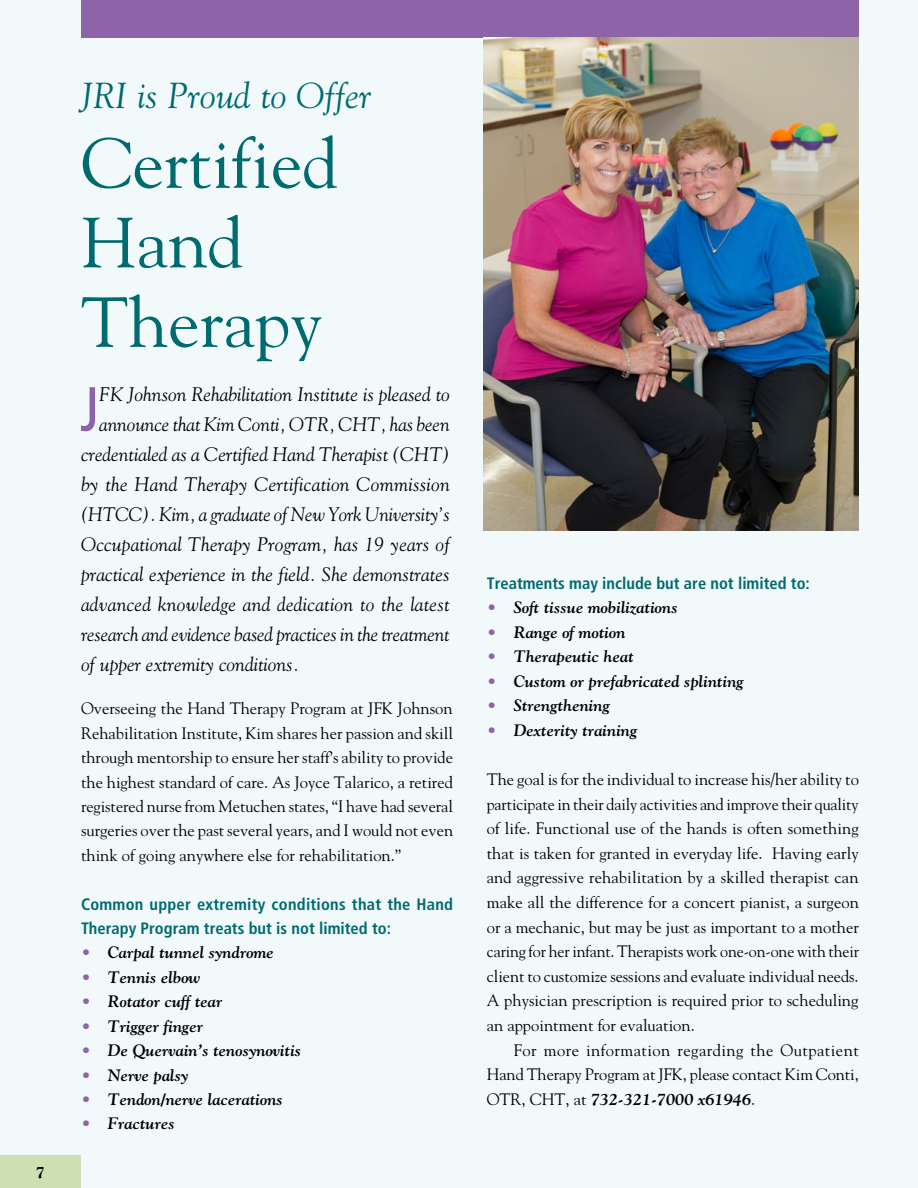
<style>
.page{position:relative;width:918px;height:1188px;background:#fff}
.page>*{position:absolute;margin:0;border:0;box-sizing:border-box;transform-origin:0 0}
.t1{font:70.5px/79.5px "Goudy";color:#006a71}
.t2{font:condensed 62.55px "Frutiger";color:#8d64aa}
.t3{font:italic 36px "Goudy";color:#006a71}
.t4{font:italic 19.5px "Goudy";color:#000}
.t5{font:16.5px/24.6px "Goudy";color:#000;text-align:justify}
.t6{font:italic 700 16.5px "Goudy";color:#000}
.t7{font:700 condensed 16.5px/24.5px "Frutiger";color:#006a71}
.t8{font:800 16.5px "Goudy";color:#000}
.s1{color:#8d64aa}
.s2{font-weight:700;font-style:italic}
</style>
<div class="page">
<div style="left:0;top:0;width:917px;height:1188px;background:#f1f9fa"></div>
<div style="left:81px;top:0;width:778px;height:38px;background:#8d64aa"></div>
<img style="left:484px;top:38px;width:375px;height:492px">
<div style="left:0;top:1155px;width:81px;height:33px;background:#cee0b3"></div>
<p class="t8" style="left:36px;top:1163px;width:11px">7</p>
<h3 class="t3" style="left:81px;top:74px;width:292px">JRI is Proud to Offer</h3>
<h1 class="t1" style="left:81px;top:121px;width:259px">Certified<br>Hand<br>Therapy</h1>
<h2 class="t2" style="left:80px;top:373px;width:21px">J</h2>
<p class="t4" style="left:99px;top:382px;width:352px">FK Johnson Rehabilitation Institute is pleased to</p>
<p class="t4" style="left:99px;top:412px;width:352px">announce that Kim Conti, OTR, CHT, has been</p>
<p class="t4" style="left:81px;top:442px;width:370px">credentialed as a Certified Hand Therapist (CHT)</p>
<p class="t4" style="left:81px;top:472px;width:370px">by the Hand Therapy Certification Commission</p>
<p class="t4" style="left:81px;top:502px;width:370px">(HTCC). Kim, a graduate of New York University’s</p>
<p class="t4" style="left:81px;top:532px;width:370px">Occupational Therapy Program, has 19 years of</p>
<p class="t4" style="left:81px;top:562px;width:370px">practical experience in the field. She demonstrates</p>
<p class="t4" style="left:81px;top:592px;width:370px">advanced knowledge and dedication to the latest</p>
<p class="t4" style="left:81px;top:622px;width:370px">research and evidence based practices in the treatment</p>
<p class="t4" style="left:81px;top:652px;width:220px">of upper extremity conditions.</p>
<p class="t5" style="left:81px;top:696px;width:374px">Overseeing the Hand Therapy Program at JFK Johnson Rehabilitation Institute, Kim shares her passion and skill through mentorship to ensure her staff’s ability to provide the highest standard of care. As Joyce Talarico, a retired registered nurse from Metuchen states, “I have had several surgeries over the past several years, and I would not even think of going anywhere else for rehabilitation.”</p>
<p class="t7" style="left:81px;top:892px;width:374px">Common upper extremity conditions that the Hand<br>Therapy Program treats but is not limited to:</p>
<p class="t6" style="left:81px;top:942px;width:194px"><span class="s1">•</span> Carpal tunnel syndrome</p>
<p class="t6" style="left:81px;top:967px;width:121px"><span class="s1">•</span> Tennis elbow</p>
<p class="t6" style="left:81px;top:991px;width:143px"><span class="s1">•</span> Rotator cuff tear</p>
<p class="t6" style="left:81px;top:1016px;width:124px"><span class="s1">•</span> Trigger finger</p>
<p class="t6" style="left:81px;top:1040px;width:222px"><span class="s1">•</span> De Quervain’s tenosynovitis</p>
<p class="t6" style="left:81px;top:1065px;width:109px"><span class="s1">•</span> Nerve palsy</p>
<p class="t6" style="left:81px;top:1089px;width:204px"><span class="s1">•</span> Tendon/nerve lacerations</p>
<p class="t6" style="left:81px;top:1113px;width:95px"><span class="s1">•</span> Fractures</p>
<p class="t7" style="left:487px;top:571px;width:325px">Treatments may include but are not limited to:</p>
<p class="t6" style="left:487px;top:597px;width:193px"><span class="s1">•</span> Soft tissue mobilizations</p>
<p class="t6" style="left:487px;top:622px;width:140px"><span class="s1">•</span> Range of motion</p>
<p class="t6" style="left:487px;top:646px;width:149px"><span class="s1">•</span> Therapeutic heat</p>
<p class="t6" style="left:487px;top:671px;width:259px"><span class="s1">•</span> Custom or prefabricated splinting</p>
<p class="t6" style="left:487px;top:696px;width:125px"><span class="s1">•</span> Strengthening</p>
<p class="t6" style="left:487px;top:720px;width:152px"><span class="s1">•</span> Dexterity training</p>
<p class="t5" style="left:487px;top:767px;width:374px">The goal is for the individual to increase his/her ability to participate in their daily activities and improve their quality of life. Functional use of the hands is often something that is taken for granted in everyday life. Having early and aggressive rehabilitation by a skilled therapist can make all the difference for a concert pianist, a surgeon or a mechanic, but may be just as important to a mother caring for her infant. Therapists work one-on-one with their client to customize sessions and evaluate individual needs.<br>A physician prescription is required prior to scheduling an appointment for evaluation.</p>
<p class="t5" style="left:487px;top:1037px;width:374px;text-indent:27px">For more information regarding the Outpatient Hand Therapy Program at JFK, please contact Kim Conti, OTR, CHT, at <span class="s2">732-321-7000 x61946</span>.</p>
</div>
